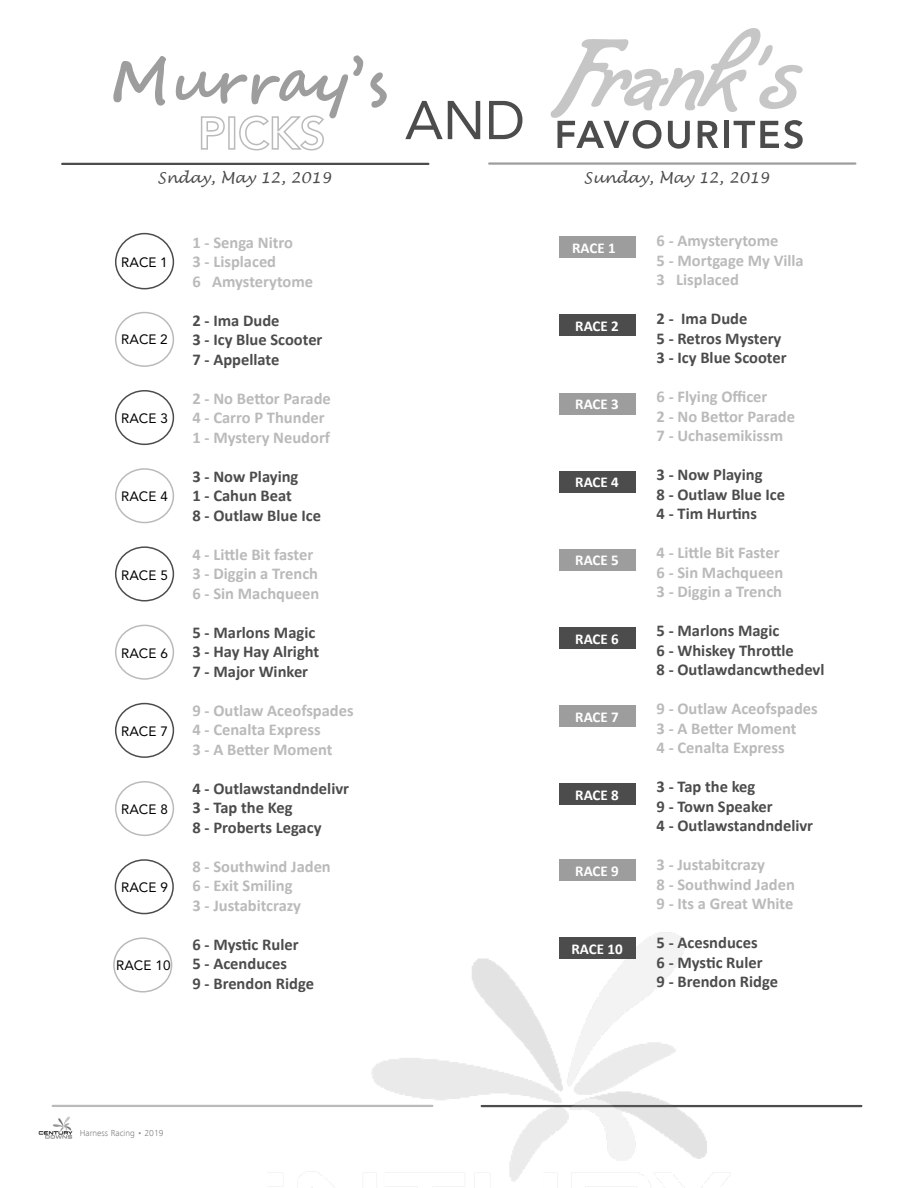
<style>
.page{position:relative;width:918px;height:1188px;background:#fff}
.page>*{position:absolute;margin:0;border:0;box-sizing:border-box;transform-origin:0 0}
.t1{font:700 60px "Segoe Script";color:#9d9d9d}
.t2{font:54px "Avenir LT Std";color:#4c4c4c}
.t3{font:700 16.5px "Calibri";color:#bababa}
.t4{font:700 16.5px "Calibri";color:#4c4c4c}
.t5{font:700 15px "Calibri";color:#fff}
.t6{font:italic 15px "Lucida Handwriting";color:#4c4c4c}
.t7{font:13.5px "Avenir LT Std";color:#000}
.t8{font:300 9px "Frutiger Next LT";color:#818181}
</style>
<div class="page">
<img style="left:38px;top:1116px;width:35px;height:23px">
<hr style="left:53px;top:1105px;width:379px;height:2px;background:#bababa">
<hr style="left:482px;top:1105px;width:379px;height:2px;background:#4c4c4c">
<hr style="left:62px;top:163px;width:366px;height:2px;background:#4c4c4c">
<svg style="left:200px;top:116px;width:25px;height:34px"></svg>
<div style="left:228px;top:116px;width:7px;height:34px;border:2px solid #bababa"></div>
<svg style="left:239px;top:115px;width:85px;height:36px"></svg>
<svg style="left:551px;top:28px;width:252px;height:121px"></svg>
<hr style="left:489px;top:162px;width:366px;height:3px;background:#9d9d9d">
<img style="left:268px;top:932px;width:519px;height:256px">
<div style="left:115px;top:859px;width:59px;height:55px;border:2px solid #4c4c4c;border-radius:50%"></div>
<div style="left:113px;top:937px;width:59px;height:56px;border:2px solid #bababa;border-radius:50%"></div>
<div style="left:115px;top:312px;width:59px;height:55px;border:2px solid #bababa;border-radius:50%"></div>
<div style="left:115px;top:390px;width:59px;height:55px;border:2px solid #4c4c4c;border-radius:50%"></div>
<div style="left:115px;top:468px;width:59px;height:55px;border:2px solid #bababa;border-radius:50%"></div>
<div style="left:115px;top:233px;width:59px;height:56px;border:2px solid #4c4c4c;border-radius:50%"></div>
<div style="left:115px;top:546px;width:59px;height:56px;border:2px solid #4c4c4c;border-radius:50%"></div>
<div style="left:115px;top:625px;width:59px;height:55px;border:2px solid #bababa;border-radius:50%"></div>
<div style="left:115px;top:703px;width:59px;height:55px;border:2px solid #4c4c4c;border-radius:50%"></div>
<div style="left:115px;top:781px;width:59px;height:55px;border:2px solid #bababa;border-radius:50%"></div>
<div style="left:559px;top:937px;width:77px;height:22px;background:#4c4c4c"></div>
<div style="left:559px;top:859px;width:77px;height:22px;background:#9d9d9d"></div>
<div style="left:559px;top:549px;width:77px;height:22px;background:#9d9d9d"></div>
<div style="left:559px;top:627px;width:77px;height:22px;background:#4c4c4c"></div>
<div style="left:559px;top:705px;width:77px;height:22px;background:#9d9d9d"></div>
<div style="left:559px;top:315px;width:77px;height:21px;background:#4c4c4c"></div>
<div style="left:559px;top:393px;width:77px;height:21px;background:#9d9d9d"></div>
<div style="left:559px;top:237px;width:77px;height:21px;background:#9d9d9d"></div>
<div style="left:559px;top:471px;width:77px;height:21px;background:#4c4c4c"></div>
<div style="left:559px;top:783px;width:77px;height:22px;background:#4c4c4c"></div>
<p class="t1" style="left:110px;top:33px;width:279px">Murray’s</p>
<p class="t6" style="left:157px;top:169px;width:175px">Snday, May 12, 2019</p>
<p class="t2" style="left:405px;top:89px;width:122px">AND</p>
<p class="t7" style="left:121px;top:254px;width:48px">RACE 1</p>
<p class="t7" style="left:121px;top:332px;width:48px">RACE 2</p>
<p class="t7" style="left:121px;top:411px;width:48px">RACE 3</p>
<p class="t7" style="left:121px;top:489px;width:48px">RACE 4</p>
<p class="t7" style="left:121px;top:567px;width:48px">RACE 5</p>
<p class="t7" style="left:121px;top:645px;width:48px">RACE 6</p>
<p class="t7" style="left:121px;top:724px;width:48px">RACE 7</p>
<p class="t7" style="left:121px;top:802px;width:48px">RACE 8</p>
<p class="t7" style="left:121px;top:879px;width:48px">RACE 9</p>
<p class="t7" style="left:116px;top:957px;width:56px">RACE 10</p>
<p class="t3" style="left:193px;top:231px;width:102px">1 - Senga Nitro</p>
<p class="t3" style="left:193px;top:250px;width:85px">3 - Lisplaced</p>
<p class="t3" style="left:193px;top:270px;width:122px">6 Amysterytome</p>
<p class="t4" style="left:193px;top:309px;width:88px">2 - Ima Dude</p>
<p class="t4" style="left:193px;top:328px;width:131px">3 - Icy Blue Scooter</p>
<p class="t4" style="left:193px;top:348px;width:88px">7 - Appellate</p>
<p class="t3" style="left:193px;top:387px;width:140px">2 - No Bettor Parade</p>
<p class="t3" style="left:193px;top:406px;width:134px">4 - Carro P Thunder</p>
<p class="t3" style="left:193px;top:426px;width:139px">1 - Mystery Neudorf</p>
<p class="t4" style="left:193px;top:465px;width:107px">3 - Now Playing</p>
<p class="t4" style="left:193px;top:484px;width:101px">1 - Cahun Beat</p>
<p class="t4" style="left:193px;top:504px;width:130px">8 - Outlaw Blue Ice</p>
<p class="t3" style="left:193px;top:543px;width:122px">4 - Little Bit faster</p>
<p class="t3" style="left:193px;top:562px;width:127px">3 - Diggin a Trench</p>
<p class="t3" style="left:193px;top:582px;width:128px">6 - Sin Machqueen</p>
<p class="t4" style="left:193px;top:621px;width:124px">5 - Marlons Magic</p>
<p class="t4" style="left:193px;top:640px;width:128px">3 - Hay Hay Alright</p>
<p class="t4" style="left:193px;top:660px;width:117px">7 - Major Winker</p>
<p class="t3" style="left:193px;top:699px;width:163px">9 - Outlaw Aceofspades</p>
<p class="t3" style="left:193px;top:718px;width:130px">4 - Cenalta Express</p>
<p class="t3" style="left:193px;top:738px;width:142px">3 - A Better Moment</p>
<p class="t4" style="left:193px;top:777px;width:158px">4 - Outlawstandndelivr</p>
<p class="t4" style="left:193px;top:796px;width:101px">3 - Tap the Keg</p>
<p class="t4" style="left:193px;top:816px;width:130px">8 - Proberts Legacy</p>
<p class="t3" style="left:193px;top:855px;width:140px">8 - Southwind Jaden</p>
<p class="t3" style="left:193px;top:874px;width:102px">6 - Exit Smiling</p>
<p class="t3" style="left:193px;top:894px;width:110px">3 - Justabitcrazy</p>
<p class="t4" style="left:193px;top:933px;width:108px">6 - Mystic Ruler</p>
<p class="t4" style="left:193px;top:952px;width:96px">5 - Acenduces</p>
<p class="t4" style="left:193px;top:972px;width:123px">9 - Brendon Ridge</p>
<p class="t6" style="left:584px;top:169px;width:187px">Sunday, May 12, 2019</p>
<p class="t5" style="left:572px;top:237px;width:45px">RACE 1</p>
<p class="t5" style="left:575px;top:316px;width:45px">RACE 2</p>
<p class="t5" style="left:575px;top:394px;width:45px">RACE 3</p>
<p class="t5" style="left:575px;top:472px;width:45px">RACE 4</p>
<p class="t5" style="left:575px;top:550px;width:45px">RACE 5</p>
<p class="t5" style="left:575px;top:628px;width:45px">RACE 6</p>
<p class="t5" style="left:575px;top:706px;width:45px">RACE 7</p>
<p class="t5" style="left:575px;top:784px;width:45px">RACE 8</p>
<p class="t5" style="left:575px;top:860px;width:45px">RACE 9</p>
<p class="t5" style="left:571px;top:938px;width:53px">RACE 10</p>
<p class="t3" style="left:657px;top:229px;width:123px">6 - Amysterytome</p>
<p class="t3" style="left:657px;top:249px;width:149px">5 - Mortgage My Villa</p>
<p class="t3" style="left:657px;top:268px;width:84px">3 Lisplaced</p>
<p class="t4" style="left:657px;top:307px;width:92px">2 - Ima Dude</p>
<p class="t4" style="left:657px;top:327px;width:126px">5 - Retros Mystery</p>
<p class="t4" style="left:657px;top:346px;width:131px">3 - Icy Blue Scooter</p>
<p class="t3" style="left:657px;top:385px;width:112px">6 - Flying Officer</p>
<p class="t3" style="left:657px;top:405px;width:140px">2 - No Bettor Parade</p>
<p class="t3" style="left:657px;top:424px;width:128px">7 - Uchasemikissm</p>
<p class="t4" style="left:657px;top:463px;width:107px">3 - Now Playing</p>
<p class="t4" style="left:657px;top:483px;width:130px">8 - Outlaw Blue Ice</p>
<p class="t4" style="left:657px;top:502px;width:102px">4 - Tim Hurtins</p>
<p class="t3" style="left:657px;top:541px;width:124px">4 - Little Bit Faster</p>
<p class="t3" style="left:657px;top:561px;width:128px">6 - Sin Machqueen</p>
<p class="t3" style="left:657px;top:580px;width:127px">3 - Diggin a Trench</p>
<p class="t4" style="left:657px;top:619px;width:124px">5 - Marlons Magic</p>
<p class="t4" style="left:657px;top:639px;width:139px">6 - Whiskey Throttle</p>
<p class="t4" style="left:657px;top:658px;width:169px">8 - Outlawdancwthedevl</p>
<p class="t3" style="left:657px;top:697px;width:163px">9 - Outlaw Aceofspades</p>
<p class="t3" style="left:657px;top:717px;width:142px">3 - A Better Moment</p>
<p class="t3" style="left:657px;top:736px;width:130px">4 - Cenalta Express</p>
<p class="t4" style="left:657px;top:775px;width:100px">3 - Tap the keg</p>
<p class="t4" style="left:657px;top:795px;width:118px">9 - Town Speaker</p>
<p class="t4" style="left:657px;top:814px;width:158px">4 - Outlawstandndelivr</p>
<p class="t3" style="left:657px;top:853px;width:110px">3 - Justabitcrazy</p>
<p class="t3" style="left:657px;top:873px;width:140px">8 - Southwind Jaden</p>
<p class="t3" style="left:657px;top:892px;width:138px">9 - Its a Great White</p>
<p class="t4" style="left:657px;top:931px;width:103px">5 - Acesnduces</p>
<p class="t4" style="left:657px;top:951px;width:108px">6 - Mystic Ruler</p>
<p class="t4" style="left:657px;top:970px;width:123px">9 - Brendon Ridge</p>
<p class="t8" style="left:80px;top:1128px;width:85px">Harness Racing • 2019</p>
</div>
